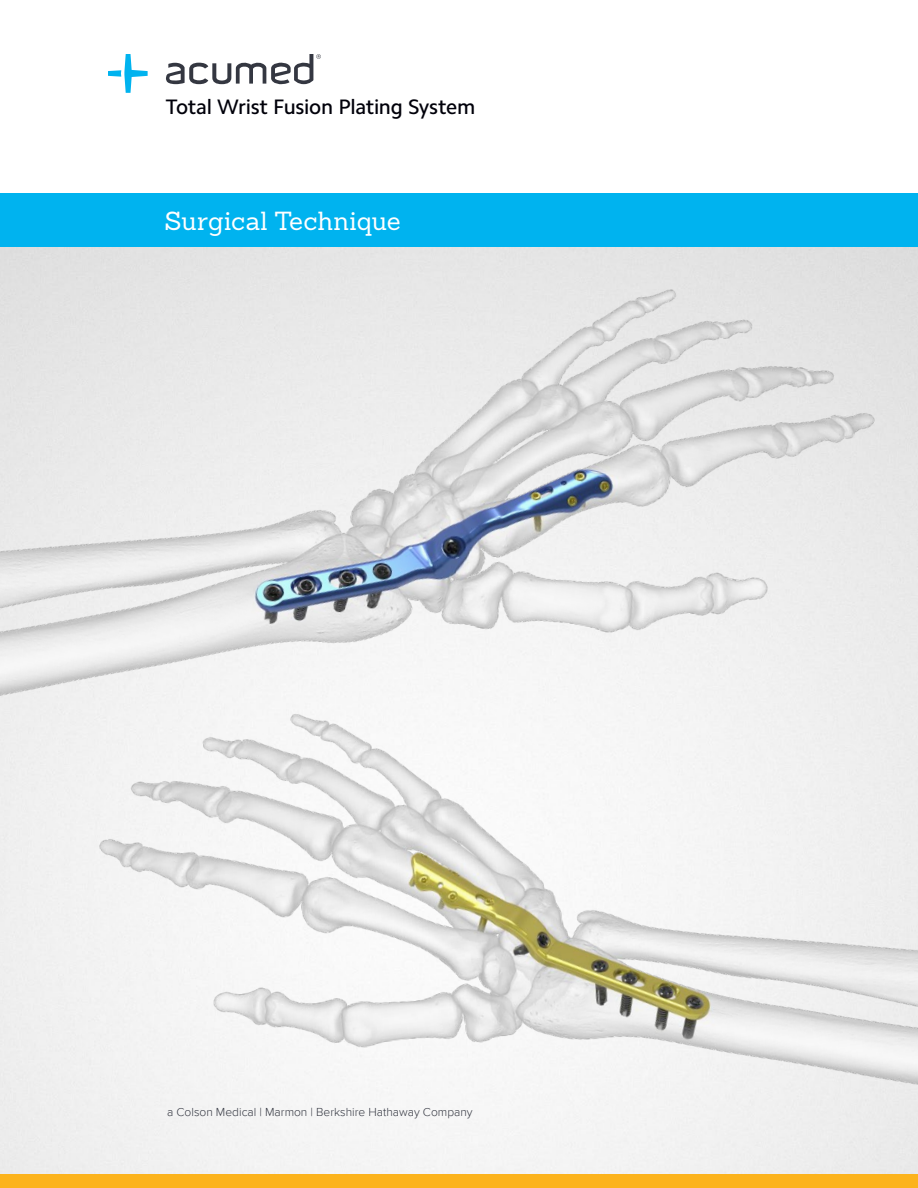
<style>
.page{position:relative;width:918px;height:1188px;background:#fff}
.page>*{position:absolute;margin:0;border:0;box-sizing:border-box;transform-origin:0 0}
.t1{font:25.5px "Sanchez Slab";letter-spacing:.005em;color:#fff}
.t2{font:500 21px "Camphor Std";letter-spacing:-.015em;color:#00000a}
.t3{font:300 12px "Proxima Nova";color:#343741}
</style>
<div class="page">
<img style="left:0;top:247px;width:918px;height:285px">
<img style="left:0;top:532px;width:918px;height:656px">
<svg style="left:108px;top:54px;width:40px;height:39px"></svg>
<svg style="left:166px;top:54px;width:155px;height:30px"></svg>
<div style="left:0;top:193px;width:918px;height:54px;background:#00b3ef"></div>
<h2 class="t2" style="left:166px;top:94px;width:311px">Total Wrist Fusion Plating System</h2>
<h1 class="t1" style="left:164px;top:204px;width:238px">Surgical Technique</h1>
<p class="t3" style="left:167px;top:1106px;width:307px">a Colson Medical | Marmon | Berkshire Hathaway Company</p>
</div>
